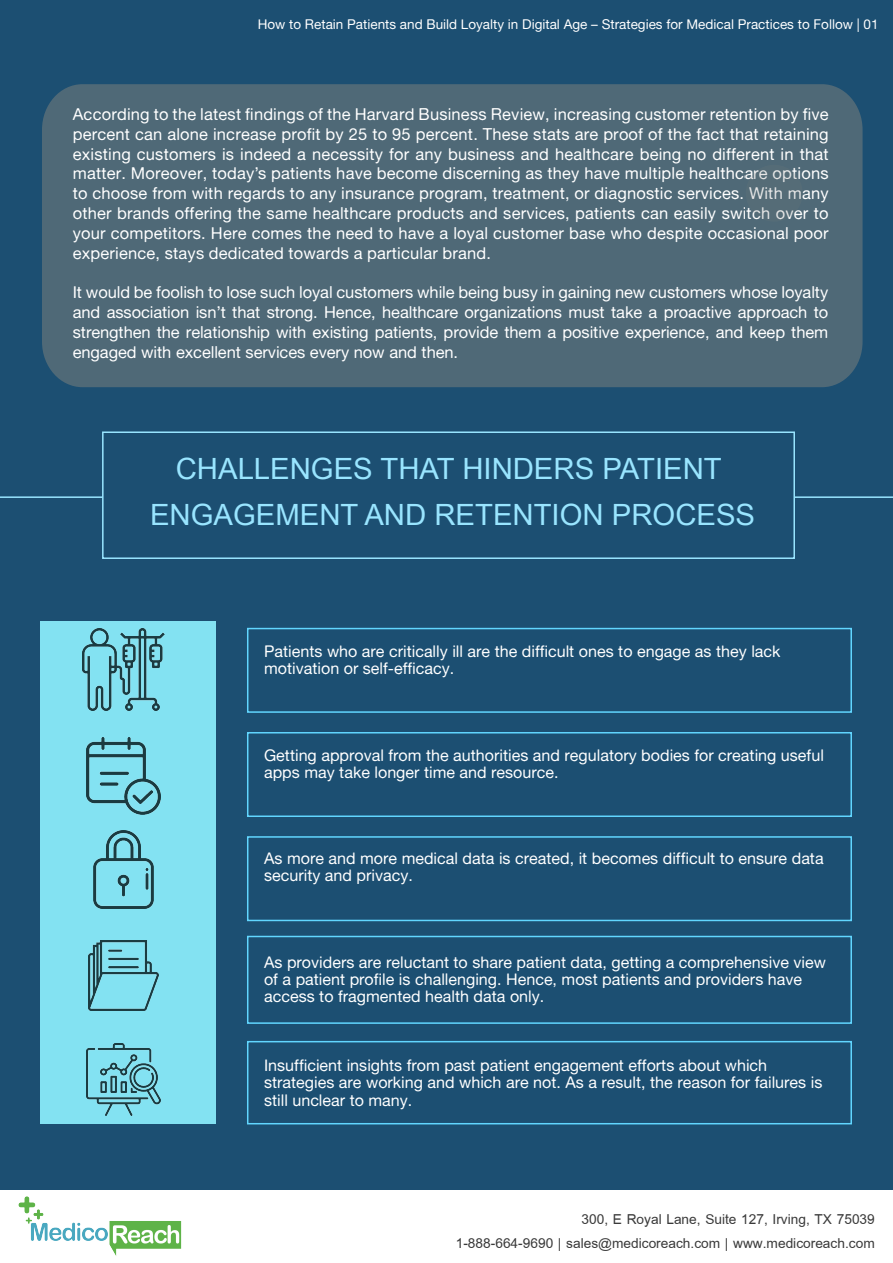
<style>
.page{position:relative;width:893px;height:1263px;background:#fff}
.page>*{position:absolute;margin:0;border:0;box-sizing:border-box;transform-origin:0 0}
.t1{font:29.25px/45.5px "Dok Champa";color:#99e5ff;text-align:center}
.t2{font:21px/24px "Browallia UPC";color:#3a3a3a;text-align:right}
.t3{font:16.5px/19.8px "Alte Haas Grotesk";letter-spacing:.005em;color:#fff;text-align:justify}
.t4{font:16.05px/17.2px "Alte Haas Grotesk";color:#fff}
.t5{font:13.5px "Alte Haas Grotesk";color:#fff}
</style>
<div class="page">
<div style="left:0;top:0;width:893px;height:1190px;background:#1c4f72"></div>
<div style="left:42px;top:84px;width:820px;height:303px;background:#4f6977"></div>
<div style="left:746px;top:165px;width:57px;height:57px;background:#556c77;border-radius:50%"></div>
<div style="left:102px;top:431px;width:693px;height:128px;border:2px solid #99e5ff"></div>
<hr style="left:0;top:496px;width:103px;height:2px;background:#99e5ff">
<hr style="left:794px;top:496px;width:99px;height:2px;background:#99e5ff">
<div style="left:247px;top:628px;width:605px;height:85px;border:2px solid #61d6ff"></div>
<div style="left:247px;top:732px;width:605px;height:85px;border:2px solid #61d6ff"></div>
<div style="left:247px;top:836px;width:605px;height:85px;border:2px solid #61d6ff"></div>
<div style="left:247px;top:936px;width:605px;height:88px;border:2px solid #61d6ff"></div>
<div style="left:247px;top:1041px;width:605px;height:83px;border:2px solid #61d6ff"></div>
<div style="left:40px;top:621px;width:175px;height:503px;background:#83e2f2"></div>
<img style="left:83px;top:628px;width:82px;height:82px">
<img style="left:87px;top:737px;width:73px;height:78px">
<img style="left:94px;top:830px;width:60px;height:78px">
<img style="left:89px;top:941px;width:69px;height:70px">
<img style="left:87px;top:1043px;width:73px;height:72px">
<img style="left:18px;top:1196px;width:164px;height:60px">
<p class="t5" style="left:258px;top:16px;width:622px">How to Retain Patients and Build Loyalty in Digital Age – Strategies for Medical Practices to Follow | 01</p>
<p class="t3" style="left:73px;top:104px;width:757px">According to the latest findings of the Harvard Business Review, increasing customer retention by five percent can alone increase profit by 25 to 95 percent. These stats are proof of the fact that retaining existing customers is indeed a necessity for any business and healthcare being no different in that matter. Moreover, today’s patients have become discerning as they have multiple healthcare options to choose from with regards to any insurance program, treatment, or diagnostic services. With many other brands offering the same healthcare products and services, patients can easily switch over to your competitors. Here comes the need to have a loyal customer base who despite occasional poor experience, stays dedicated towards a particular brand.</p>
<p class="t3" style="left:73px;top:282px;width:757px">It would be foolish to lose such loyal customers while being busy in gaining new customers whose loyalty and association isn’t that strong. Hence, healthcare organizations must take a proactive approach to strengthen the relationship with existing patients, provide them a positive experience, and keep them engaged with excellent services every now and then.</p>
<h1 class="t1" style="left:150px;top:445px;width:606px">CHALLENGES THAT HINDERS PATIENT<br>ENGAGEMENT AND RETENTION PROCESS</h1>
<p class="t4" style="left:264px;top:642px;width:518px">Patients who are critically ill are the difficult ones to engage as they lack motivation or self-efficacy.</p>
<p class="t4" style="left:264px;top:746px;width:561px">Getting approval from the authorities and regulatory bodies for creating useful apps may take longer time and resource.</p>
<p class="t4" style="left:264px;top:849px;width:561px">As more and more medical data is created, it becomes difficult to ensure data security and privacy.</p>
<p class="t4" style="left:264px;top:953px;width:563px">As providers are reluctant to share patient data, getting a comprehensive view of a patient profile is challenging. Hence, most patients and providers have access to fragmented health data only.</p>
<p class="t4" style="left:264px;top:1056px;width:560px">Insufficient insights from past patient engagement efforts about which strategies are working and which are not. As a result, the reason for failures is still unclear to many.</p>
<p class="t2" style="left:456px;top:1206px;width:421px">300, E Royal Lane, Suite 127, Irving, TX 75039<br>1-888-664-9690 | sales@medicoreach.com | www.medicoreach.com</p>
</div>
